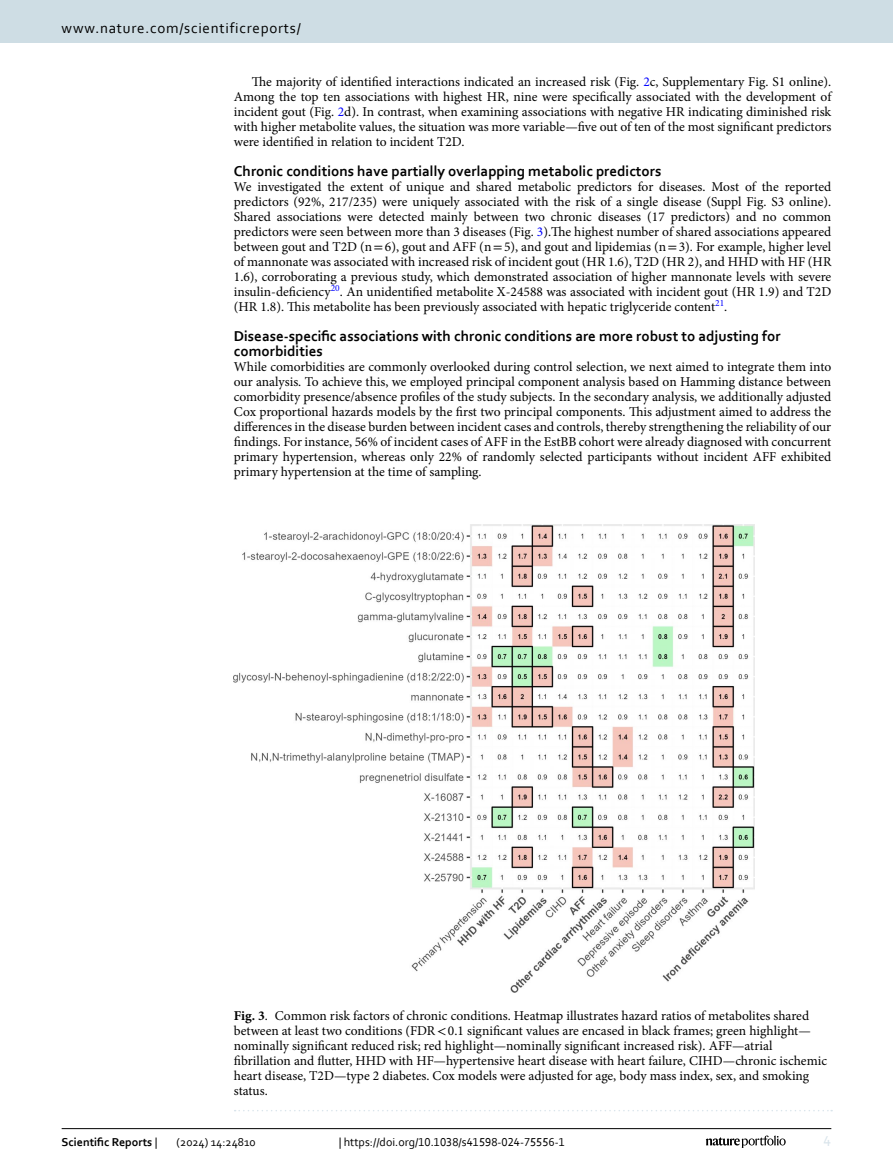
<style>
.page{position:relative;width:893px;height:1174px;background:#fff}
.page>*{position:absolute;margin:0;border:0;box-sizing:border-box;transform-origin:0 0}
.Head_2{font:700 15px/15px "Corbel";color:#000}
.t1{font:15px "Corbel";letter-spacing:.05em;color:#000}
.t2{font:15px "Corbel";color:#d9e4eb}
.Body_Text{font:13.5px/15px "Minion Pro";color:#000;text-align:justify}
.Figure_Caption{font:13.5px/15px "Minion Pro";color:#000}
.Body_Text_Indent{font:13.5px/15px "Minion Pro";color:#000;text-align:justify}
.t3{font:12px "Corbel";color:#000}
.t4{font:700 12px "Corbel";color:#000}
.s1{color:#00f}
.s2{font-family:"STIX"}
.s3{font-weight:700}
.s4{font-weight:400}
</style>
<div class="page">
<img style="left:234px;top:524px;width:520px;height:468px">
<svg style="left:235px;top:1110px;width:597px;height:1px"></svg>
<hr style="left:62px;top:1128px;width:769px;height:1px;background:#000">
<svg style="left:706px;top:1135px;width:80px;height:12px"></svg>
<div style="left:0;top:0;width:893px;height:43px;background:#cedde4"></div>
<p class="t1" style="left:62px;top:18px;width:241px">www.nature.com/scientificreports/</p>
<p class="Body_Text_Indent" style="left:234px;top:74px;width:599px;text-indent:18px">The majority of identified interactions indicated an increased risk (Fig. <span class="s1">2</span>c, Supplementary Fig. S1 online).<br>Among the top ten associations with highest HR, nine were specifically associated with the development of incident gout (Fig. <span class="s1">2</span>d). In contrast, when examining associations with negative HR indicating diminished risk with higher metabolite values, the situation was more variable—five out of ten of the most significant predictors were identified in relation to incident T2D.</p>
<p class="Head_2" style="left:234px;top:163px;width:429px">Chronic conditions have partially overlapping metabolic predictors</p>
<p class="Body_Text" style="left:234px;top:179px;width:599px">We investigated the extent of unique and shared metabolic predictors for diseases. Most of the reported predictors (92%, 217/235) were uniquely associated with the risk of a single disease (Suppl Fig. S3 online).<br>Shared associations were detected mainly between two chronic diseases (17 predictors) and no common predictors were seen between more than 3 diseases (Fig. <span class="s1">3</span>).The highest number of shared associations appeared between gout and T2D (n<span class="s2">=</span>6), gout and AFF (n<span class="s2">=</span>5), and gout and lipidemias (n<span class="s2">=</span>3). For example, higher level of mannonate was associated with increased risk of incident gout (HR 1.6), T2D (HR 2), and HHD with HF (HR 1.6), corroborating a previous study, which demonstrated association of higher mannonate levels with severe insulin-deficiency<sup>20</sup>. An unidentified metabolite X-24588 was associated with incident gout (HR 1.9) and T2D (HR 1.8). This metabolite has been previously associated with hepatic triglyceride content<sup>21</sup>.</p>
<p class="Head_2" style="left:234px;top:328px;width:548px">Disease-specific associations with chronic conditions are more robust to adjusting for comorbidities</p>
<p class="Body_Text" style="left:234px;top:359px;width:599px">While comorbidities are commonly overlooked during control selection, we next aimed to integrate them into our analysis. To achieve this, we employed principal component analysis based on Hamming distance between comorbidity presence/absence profiles of the study subjects. In the secondary analysis, we additionally adjusted Cox proportional hazards models by the first two principal components. This adjustment aimed to address the differences in the disease burden between incident cases and controls, thereby strengthening the reliability of our findings. For instance, 56% of incident cases of AFF in the EstBB cohort were already diagnosed with concurrent primary hypertension, whereas only 22% of randomly selected participants without incident AFF exhibited primary hypertension at the time of sampling.</p>
<p class="Figure_Caption" style="left:234px;top:1008px;width:595px"><span class="s3">Fig. 3</span>. Common risk factors of chronic conditions. Heatmap illustrates hazard ratios of metabolites shared between at least two conditions (FDR<span class="s2">&lt;</span>0.1 significant values are encased in black frames; green highlight— nominally significant reduced risk; red highlight—nominally significant increased risk). AFF—atrial fibrillation and flutter, HHD with HF—hypertensive heart disease with heart failure, CIHD—chronic ischemic heart disease, T2D—type 2 diabetes. Cox models were adjusted for age, body mass index, sex, and smoking status.</p>
<p class="t4" style="left:62px;top:1134px;width:97px">Scientific Reports <span class="s4">|</span></p>
<p class="t3" style="left:177px;top:1134px;width:81px">(2024) 14:24810</p>
<p class="t3" style="left:339px;top:1134px;width:228px">| https://doi.org/10.1038/s41598-024-75556-1</p>
<p class="t2" style="left:824px;top:1132px;width:9px">4</p>
</div>
